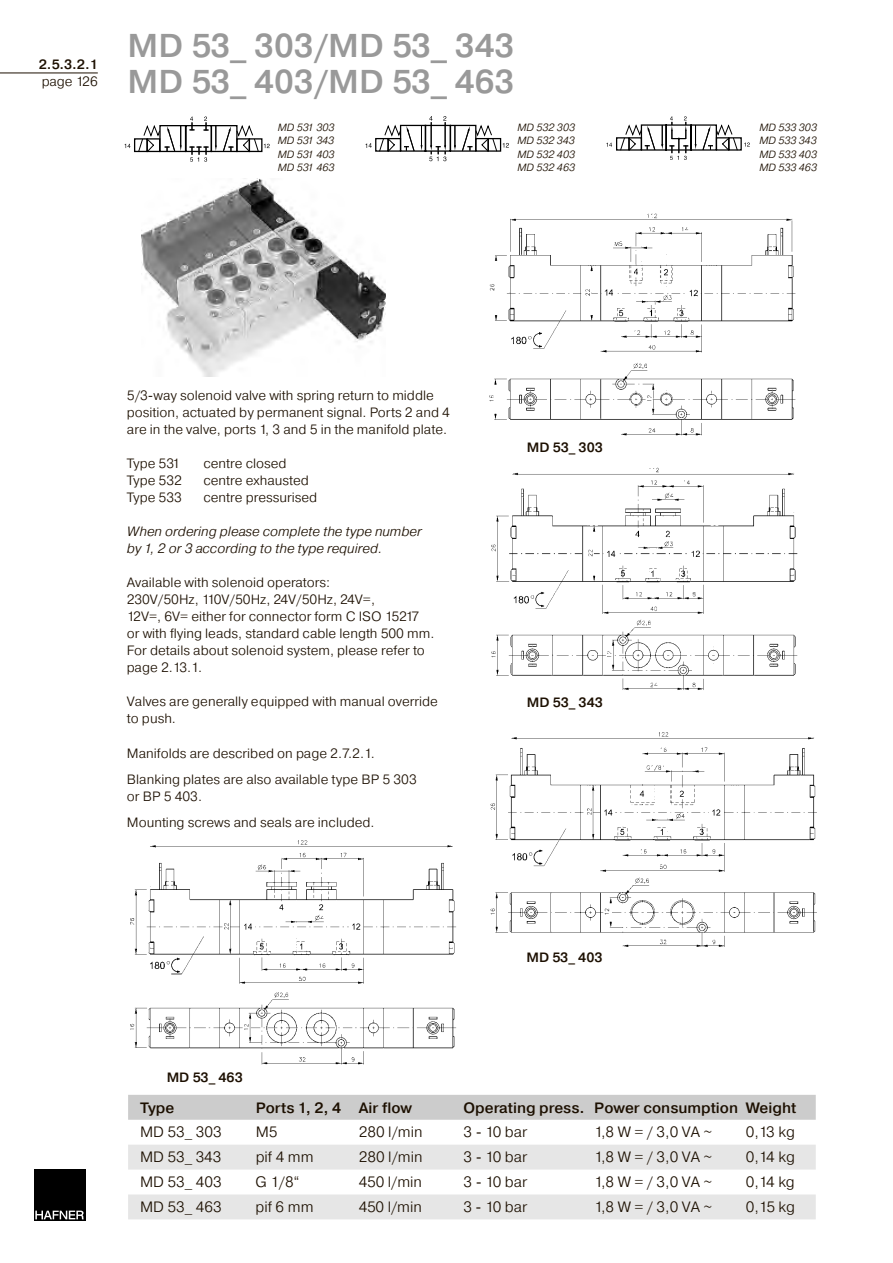
<style>
.page{position:relative;width:893px;height:1263px;background:#fff}
.page>*{position:absolute;margin:0;border:0;box-sizing:border-box;transform-origin:0 0}
.t1{font:500 33px/36px "Pragmatica";color:#999}
.t2{font:300 15px "Pragmatica";color:#1c0f00}
.t3{font:500 15px "Pragmatica";color:#1c0f00}
.t4{font:300 13.5px/17px "Pragmatica";color:#1c0f00}
.t5{font:italic 300 13.5px/17px "Pragmatica";color:#1c0f00}
.t6{font:500 13.5px "Pragmatica";color:#1c0f00}
.t7{font:italic 300 10.5px/13.5px "Pragmatica";color:#1c0f00;text-align:justify}
</style>
<div class="page">
<div style="left:34px;top:1169px;width:51px;height:51px;background:#000"></div>
<svg style="left:35px;top:1210px;width:49px;height:9px"></svg>
<svg style="left:125px;top:144px;width:5px;height:4px"></svg>
<div style="left:134px;top:138px;width:14px;height:14px;border:1px solid #000"></div>
<svg style="left:138px;top:117px;width:132px;height:45px"></svg>
<svg style="left:365px;top:143px;width:7px;height:5px"></svg>
<div style="left:375px;top:138px;width:14px;height:14px;border:1px solid #000"></div>
<svg style="left:379px;top:116px;width:130px;height:45px"></svg>
<svg style="left:606px;top:143px;width:6px;height:4px"></svg>
<svg style="left:744px;top:143px;width:6px;height:4px"></svg>
<div style="left:616px;top:137px;width:14px;height:14px;border:1px solid #000"></div>
<div style="left:728px;top:137px;width:14px;height:14px;border:1px solid #000"></div>
<svg style="left:620px;top:116px;width:118px;height:44px"></svg>
<img style="left:141px;top:179px;width:245px;height:197px">
<img style="left:491px;top:467px;width:307px;height:223px">
<img style="left:489px;top:213px;width:307px;height:223px">
<img style="left:130px;top:840px;width:327px;height:225px">
<img style="left:490px;top:732px;width:327px;height:215px">
<hr style="left:0;top:73px;width:98px;height:1px;background:#1c0f00">
<div style="left:128px;top:1095px;width:688px;height:25px;background:#ccc"></div>
<svg style="left:128px;top:1145px;width:688px;height:74px;fill:#e6e6e6"></svg>
<p class="t6" style="left:39px;top:56px;width:61px">2.5.3.2.1</p>
<p class="t4" style="left:42px;top:73px;width:58px">page 126</p>
<h1 class="t1" style="left:128px;top:27px;width:388px">MD 53_ 303/MD 53_ 343<br>MD 53_ 403/MD 53_ 463</h1>
<p class="t7" style="left:278px;top:120px;width:58px">MD 531 303<br>MD 531 343<br>MD 531 403<br>MD 531 463</p>
<p class="t7" style="left:517px;top:120px;width:59px">MD 532 303<br>MD 532 343<br>MD 532 403<br>MD 532 463</p>
<p class="t7" style="left:759px;top:120px;width:59px">MD 533 303<br>MD 533 343<br>MD 533 403<br>MD 533 463</p>
<p class="t4" style="left:127px;top:387px;width:325px">5/3-way solenoid valve with spring return to middle position, actuated by permanent signal. Ports 2 and 4 are in the valve, ports 1, 3 and 5 in the manifold plate.</p>
<p class="t4" style="left:127px;top:455px;width:55px">Type 531</p>
<p class="t4" style="left:203px;top:455px;width:85px">centre closed</p>
<p class="t4" style="left:127px;top:472px;width:57px">Type 532</p>
<p class="t4" style="left:203px;top:472px;width:107px">centre exhausted</p>
<p class="t4" style="left:127px;top:489px;width:57px">Type 533</p>
<p class="t4" style="left:203px;top:489px;width:115px">centre pressurised</p>
<p class="t5" style="left:127px;top:523px;width:296px">When ordering please complete the type number by 1, 2 or 3 according to the type required.</p>
<p class="t4" style="left:127px;top:574px;width:309px">Available with solenoid operators:<br>230V/50Hz, 110V/50Hz, 24V/50Hz, 24V=,<br>12V=, 6V= either for connector form C ISO 15217 or with flying leads, standard cable length 500 mm.<br>For details about solenoid system, please refer to page 2.13.1.</p>
<p class="t4" style="left:127px;top:693px;width:313px">Valves are generally equipped with manual overr ide to push.</p>
<p class="t4" style="left:127px;top:739px;width:291px;line-height:26.1px">Manifolds are described on page 2.7.2.1.<br>Blanking plates are also available type BP 5 303</p>
<p class="t4" style="left:127px;top:783px;width:249px;line-height:26px">or BP 5 403.<br>Mounting screws and seals are included.</p>
<p class="t6" style="left:527px;top:439px;width:78px">MD 53_ 303</p>
<p class="t6" style="left:527px;top:694px;width:78px">MD 53_ 343</p>
<p class="t6" style="left:526px;top:949px;width:78px">MD 53_ 403</p>
<p class="t6" style="left:167px;top:1068px;width:78px">MD 53_ 463</p>
<p class="t3" style="left:140px;top:1098px;width:36px">Type</p>
<p class="t3" style="left:256px;top:1098px;width:158px">Ports 1, 2, 4 Air flow</p>
<p class="t3" style="left:464px;top:1098px;width:334px">Operating press. Power consumption Weight</p>
<p class="t2" style="left:140px;top:1123px;width:83px">MD 53_ 303</p>
<p class="t2" style="left:256px;top:1123px;width:23px">M5</p>
<p class="t2" style="left:359px;top:1123px;width:65px">280 l/min</p>
<p class="t2" style="left:464px;top:1123px;width:65px">3 - 10 bar</p>
<p class="t2" style="left:594px;top:1123px;width:120px">1,8 W = / 3,0 VA ~</p>
<p class="t2" style="left:746px;top:1123px;width:51px">0,13 kg</p>
<p class="t2" style="left:140px;top:1148px;width:83px">MD 53_ 343</p>
<p class="t2" style="left:256px;top:1148px;width:59px">pif 4 mm</p>
<p class="t2" style="left:359px;top:1148px;width:65px">280 l/min</p>
<p class="t2" style="left:464px;top:1148px;width:65px">3 - 10 bar</p>
<p class="t2" style="left:594px;top:1148px;width:120px">1,8 W = / 3,0 VA ~</p>
<p class="t2" style="left:746px;top:1148px;width:51px">0,14 kg</p>
<p class="t2" style="left:140px;top:1172px;width:83px">MD 53_ 403</p>
<p class="t2" style="left:256px;top:1172px;width:45px">G 1/8“</p>
<p class="t2" style="left:359px;top:1172px;width:65px">450 l/min</p>
<p class="t2" style="left:464px;top:1172px;width:65px">3 - 10 bar</p>
<p class="t2" style="left:594px;top:1172px;width:120px">1,8 W = / 3,0 VA ~</p>
<p class="t2" style="left:746px;top:1172px;width:51px">0,14 kg</p>
<p class="t2" style="left:140px;top:1197px;width:83px">MD 53_ 463</p>
<p class="t2" style="left:256px;top:1197px;width:59px">pif 6 mm</p>
<p class="t2" style="left:359px;top:1197px;width:65px">450 l/min</p>
<p class="t2" style="left:463px;top:1197px;width:65px">3 - 10 bar</p>
<p class="t2" style="left:594px;top:1197px;width:120px">1,8 W = / 3,0 VA ~</p>
<p class="t2" style="left:746px;top:1197px;width:51px">0,15 kg</p>
</div>
